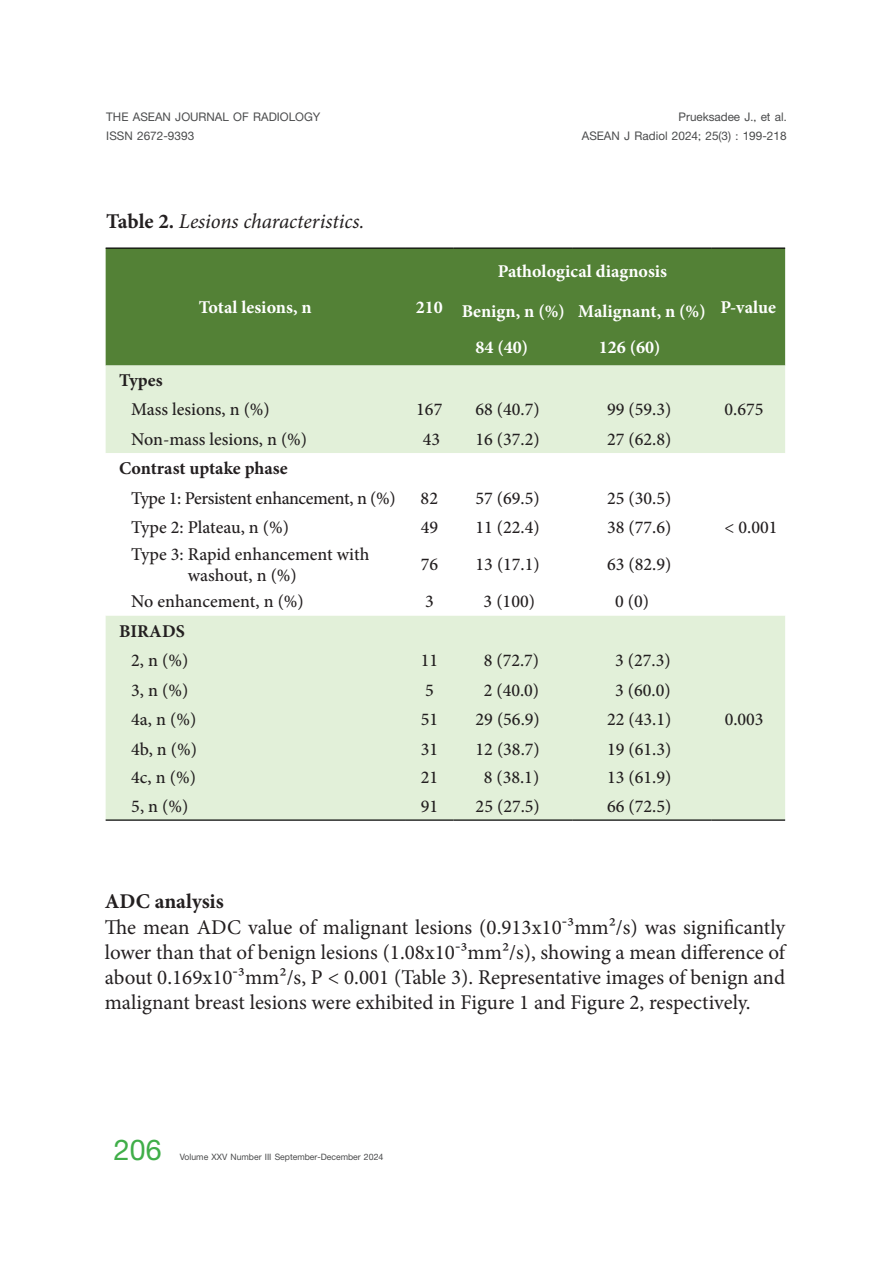
<style>
.page{position:relative;width:893px;height:1263px;background:#fff}
.page>*{position:absolute;margin:0;border:0;box-sizing:border-box;transform-origin:0 0}
.t1{font:700 43.5px "PSL Kanda Pro";color:#40ae49}
.t2{font:21px/25.2px "Minion Pro";color:#231f20;text-align:justify}
.t3{font:italic 21px "Minion Pro";letter-spacing:-.005em;color:#231f20}
.t4{font:700 21px "Minion Pro";color:#231f20}
.t5{font:500 18px/21.6px "Minion Pro";color:#231f20}
.t6{font:700 18px/18.9px "PSL Kanda Pro";color:#4b4c4d;text-align:right}
.t7{font:700 18px/36.8px "Minion Pro";color:#fff}
.t8{font:500 18px "Minion Pro";letter-spacing:-.02em;color:#231f20}
.t9{font:700 18px "Minion Pro";color:#231f20}
.t10{font:700 13.35px "PSL Kanda Pro";color:#4b4c4d}
.s1{font-weight:700;font-style:normal}
</style>
<div class="page">
<div style="left:106px;top:249px;width:679px;height:116px;background:#538136"></div>
<div style="left:106px;top:365px;width:679px;height:454px;background:#e2f0d9"></div>
<svg style="left:106px;top:453px;width:679px;height:162px"></svg>
<hr style="left:106px;top:247px;width:299px;height:2px;background:#000">
<hr style="left:405px;top:247px;width:49px;height:2px;background:#000">
<hr style="left:454px;top:247px;width:119px;height:2px;background:#000">
<hr style="left:573px;top:247px;width:138px;height:2px;background:#000">
<hr style="left:711px;top:247px;width:74px;height:2px;background:#000">
<hr style="left:106px;top:819px;width:299px;height:2px;background:#000">
<hr style="left:405px;top:819px;width:49px;height:2px;background:#000">
<hr style="left:454px;top:819px;width:119px;height:2px;background:#000">
<hr style="left:573px;top:819px;width:138px;height:2px;background:#000">
<hr style="left:711px;top:819px;width:74px;height:2px;background:#000">
<p class="t6" style="left:106px;top:107px;width:216px">THE ASEAN JOURNAL OF RADIOLOGY</p>
<p class="t6" style="left:106px;top:126px;width:89px">ISSN 2672-9393</p>
<p class="t6" style="left:582px;top:107px;width:206px">Prueksadee J., et al.<br>ASEAN J Radiol 2024; 25(3) : 199-218</p>
<p class="t3" style="left:106px;top:207px;width:260px"><span class="s1">Table 2.</span> Lesions characteristics.</p>
<p class="t7" style="left:199px;top:289px;width:114px">Total lesions, n</p>
<p class="t7" style="left:416px;top:289px;width:28px">210</p>
<p class="t7" style="left:498px;top:252px;width:171px">Pathological diagnosis</p>
<p class="t7" style="left:475px;top:292px;width:302px;text-indent:-14px">Benign, n (%) Malignant, n (%) P-value<br>84 (40)</p>
<p class="t7" style="left:599px;top:329px;width:63px">126 (60)</p>
<p class="t9" style="left:119px;top:368px;width:45px">Types</p>
<p class="t5" style="left:131px;top:399px;width:140px">Mass lesions, n (%)</p>
<p class="t5" style="left:416px;top:399px;width:28px">167</p>
<p class="t5" style="left:475px;top:399px;width:66px">68 (40.7)</p>
<p class="t5" style="left:607px;top:399px;width:66px">99 (59.3)</p>
<p class="t5" style="left:725px;top:399px;width:40px">0.675</p>
<p class="t5" style="left:131px;top:428px;width:177px">Non-mass lesions, n (%)</p>
<p class="t5" style="left:423px;top:428px;width:19px">43</p>
<p class="t5" style="left:475px;top:428px;width:66px">16 (37.2)</p>
<p class="t5" style="left:607px;top:428px;width:66px">27 (62.8)</p>
<p class="t9" style="left:119px;top:456px;width:170px">Contrast uptake phase</p>
<p class="t8" style="left:131px;top:486px;width:266px">Type 1: Persistent enhancement, n (%)</p>
<p class="t5" style="left:421px;top:487px;width:19px">82</p>
<p class="t5" style="left:475px;top:487px;width:66px">57 (69.5)</p>
<p class="t5" style="left:607px;top:487px;width:66px">25 (30.5)</p>
<p class="t5" style="left:131px;top:517px;width:159px">Type 2: Plateau, n (%)</p>
<p class="t5" style="left:421px;top:517px;width:19px">49</p>
<p class="t5" style="left:475px;top:517px;width:66px">11 (22.4)</p>
<p class="t5" style="left:607px;top:517px;width:66px">38 (77.6)</p>
<p class="t5" style="left:725px;top:517px;width:54px">&lt; 0.001</p>
<p class="t5" style="left:188px;top:543px;width:183px;text-indent:-57px">Type 3: Rapid enhancement with washout, n (%)</p>
<p class="t5" style="left:421px;top:554px;width:19px">76</p>
<p class="t5" style="left:476px;top:554px;width:66px">13 (17.1)</p>
<p class="t5" style="left:607px;top:554px;width:66px">63 (82.9)</p>
<p class="t5" style="left:131px;top:591px;width:174px">No enhancement, n (%)</p>
<p class="t5" style="left:425px;top:591px;width:10px">3</p>
<p class="t5" style="left:484px;top:591px;width:53px">3 (100)</p>
<p class="t5" style="left:615px;top:591px;width:35px">0 (0)</p>
<p class="t9" style="left:119px;top:618px;width:67px">BIRADS</p>
<p class="t5" style="left:131px;top:650px;width:59px">2, n (%)</p>
<p class="t5" style="left:421px;top:650px;width:19px">11</p>
<p class="t5" style="left:484px;top:650px;width:57px">8 (72.7)</p>
<p class="t5" style="left:615px;top:650px;width:57px">3 (27.3)</p>
<p class="t5" style="left:131px;top:679px;width:59px">3, n (%)</p>
<p class="t5" style="left:425px;top:679px;width:10px">5</p>
<p class="t5" style="left:484px;top:679px;width:57px">2 (40.0)</p>
<p class="t5" style="left:615px;top:679px;width:57px">3 (60.0)</p>
<p class="t5" style="left:131px;top:709px;width:67px">4a, n (%)</p>
<p class="t5" style="left:421px;top:709px;width:19px">51</p>
<p class="t5" style="left:476px;top:709px;width:66px">29 (56.9)</p>
<p class="t5" style="left:607px;top:709px;width:66px">22 (43.1)</p>
<p class="t5" style="left:725px;top:709px;width:40px">0.003</p>
<p class="t5" style="left:131px;top:738px;width:67px">4b, n (%)</p>
<p class="t5" style="left:421px;top:738px;width:19px">31</p>
<p class="t5" style="left:476px;top:738px;width:66px">12 (38.7)</p>
<p class="t5" style="left:607px;top:738px;width:66px">19 (61.3)</p>
<p class="t5" style="left:131px;top:767px;width:66px">4c, n (%)</p>
<p class="t5" style="left:421px;top:767px;width:19px">21</p>
<p class="t5" style="left:484px;top:767px;width:57px">8 (38.1)</p>
<p class="t5" style="left:607px;top:767px;width:66px">13 (61.9)</p>
<p class="t5" style="left:131px;top:795px;width:59px">5, n (%)</p>
<p class="t5" style="left:421px;top:795px;width:19px">91</p>
<p class="t5" style="left:476px;top:795px;width:66px">25 (27.5)</p>
<p class="t5" style="left:607px;top:795px;width:66px">66 (72.5)</p>
<p class="t4" style="left:105px;top:887px;width:121px">ADC analysis</p>
<p class="t2" style="left:105px;top:914px;width:682px">The mean ADC value of malignant lesions (0.913x10-3mm2/s) was significantly lower than that of benign lesions (1.08x10-3mm2/s), showing a mean difference of about 0.169x10-3mm2/s, P &lt; 0.001 (Table 3). Representative images of benign and malignant breast lesions were exhibited in Figure 1 and Figure 2, respectively.</p>
<h1 class="t1" style="left:114px;top:1125px;width:49px">206</h1>
<p class="t10" style="left:180px;top:1149px;width:205px">Volume XXV Number III September-December 2024</p>
</div>
